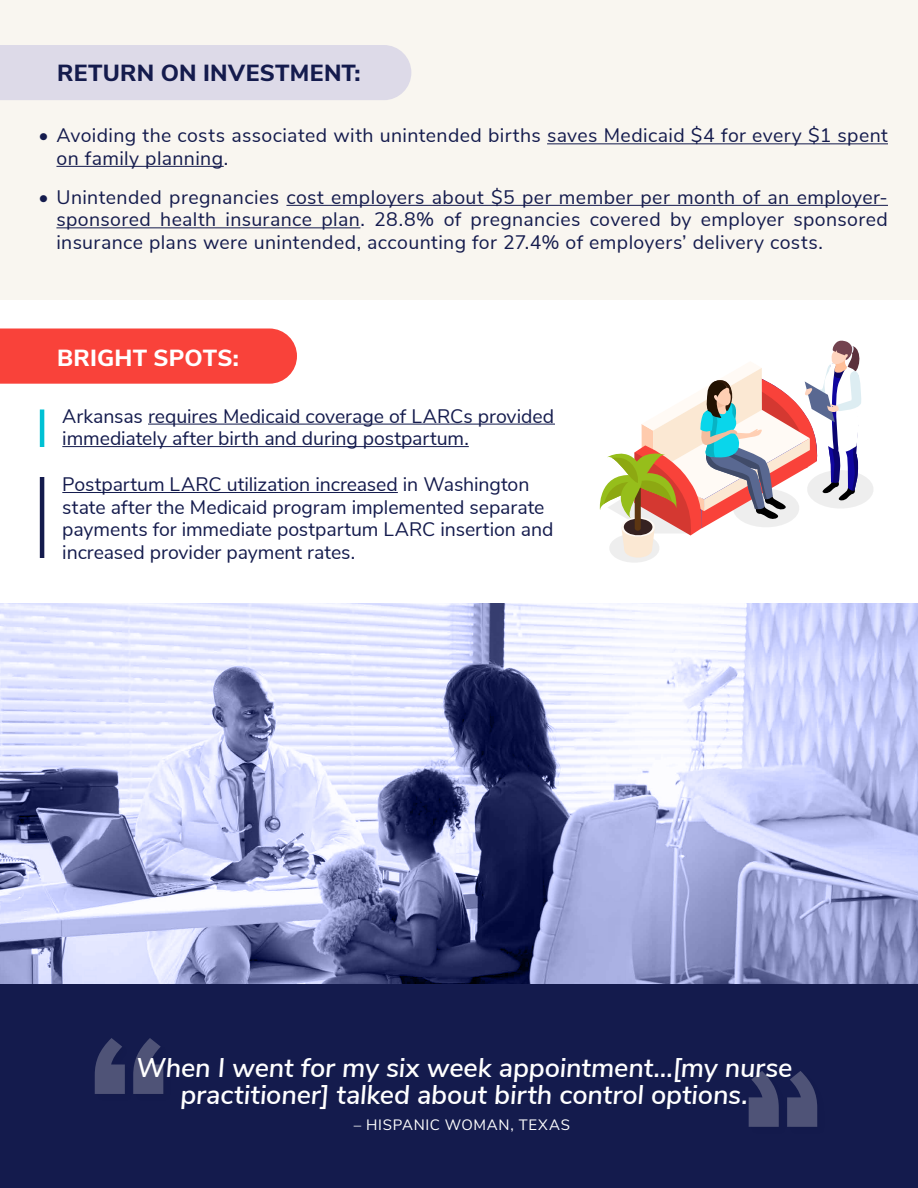
<style>
.page{position:relative;width:918px;height:1188px;background:#fff}
.page>*{position:absolute;margin:0;border:0;box-sizing:border-box;transform-origin:0 0}
.t1{font:italic 600 27px/27px "Nunito Sans";letter-spacing:-.005em;color:#fff;text-align:center}
.t2{font:800 23.25px "Nunito Sans";letter-spacing:.01em;color:#141b4d}
.t3{font:800 23.25px "Nunito Sans";letter-spacing:.01em;color:#fff}
.t4{font:19.5px/22.5px "Nunito Sans";color:#141b4d}
.t5{font:19.5px/22.5px "Nunito Sans";letter-spacing:.02em;color:#141b4d}
.t6{font:15px "Nunito Sans";letter-spacing:.045em;color:#fff}
</style>
<div class="page">
<svg style="left:0;top:603px;width:918px;height:381px"></svg>
<div style="left:0;top:329px;width:297px;height:55px;background:#f9423a"></div>
<div style="left:0;top:0;width:918px;height:300px;background:#f9f6f0"></div>
<div style="left:0;top:984px;width:918px;height:204px;background:#141b4d"></div>
<svg style="left:95px;top:1038px;width:68px;height:56px"></svg>
<svg style="left:749px;top:1071px;width:68px;height:56px"></svg>
<hr style="left:148px;top:424px;width:407px;height:1px;background:#141b4d">
<hr style="left:62px;top:446px;width:407px;height:1px;background:#141b4d">
<hr style="left:40px;top:410px;width:4px;height:37px;background:#00c1d4">
<hr style="left:62px;top:492px;width:336px;height:1px;background:#141b4d">
<hr style="left:40px;top:477px;width:4px;height:81px;background:#141b4d">
<hr style="left:547px;top:143px;width:341px;height:1px;background:#141b4d">
<hr style="left:56px;top:166px;width:168px;height:1px;background:#141b4d">
<hr style="left:286px;top:205px;width:602px;height:1px;background:#141b4d">
<hr style="left:56px;top:227px;width:304px;height:1px;background:#141b4d">
<div style="left:0;top:45px;width:411px;height:55px;background:#dddae8"></div>
<svg style="left:599px;top:340px;width:274px;height:223px"></svg>
<p class="t2" style="left:57px;top:56px;width:305px">RETURN ON INVESTMENT:</p>
<p class="t5" style="left:56px;top:123px;width:833px;text-indent:-18px">• Avoiding the costs associated with unintended births saves Medicaid $4 for every $1 spent on family planning.</p>
<p class="t4" style="left:56px;top:185px;width:833px;text-align:justify;text-indent:-18px">• Unintended pregnancies cost employers about $5 per member per month of an employer&shy;sponsored health insurance plan. 28.8% of pregnancies covered by employer sponsored insurance plans were unintended, accounting for 27.4% of employers’ delivery costs.</p>
<p class="t3" style="left:57px;top:341px;width:183px">BRIGHT SPOTS:</p>
<p class="t4" style="left:62px;top:403px;width:493px">Arkansas requires Medicaid coverage of LARCs provided immediately after birth and during postpartum.</p>
<p class="t4" style="left:62px;top:472px;width:493px">Postpartum LARC utilization increased in Washington state after the Medicaid program implemented separate payments for immediate postpartum LARC insertion and increased provider payment rates.</p>
<h1 class="t1" style="left:136px;top:1052px;width:658px">When I went for my six week appointment…[my nurse practitioner] talked about birth control options.</h1>
<p class="t6" style="left:354px;top:1114px;width:218px">– HISPANIC WOMAN, TEXAS</p>
</div>
